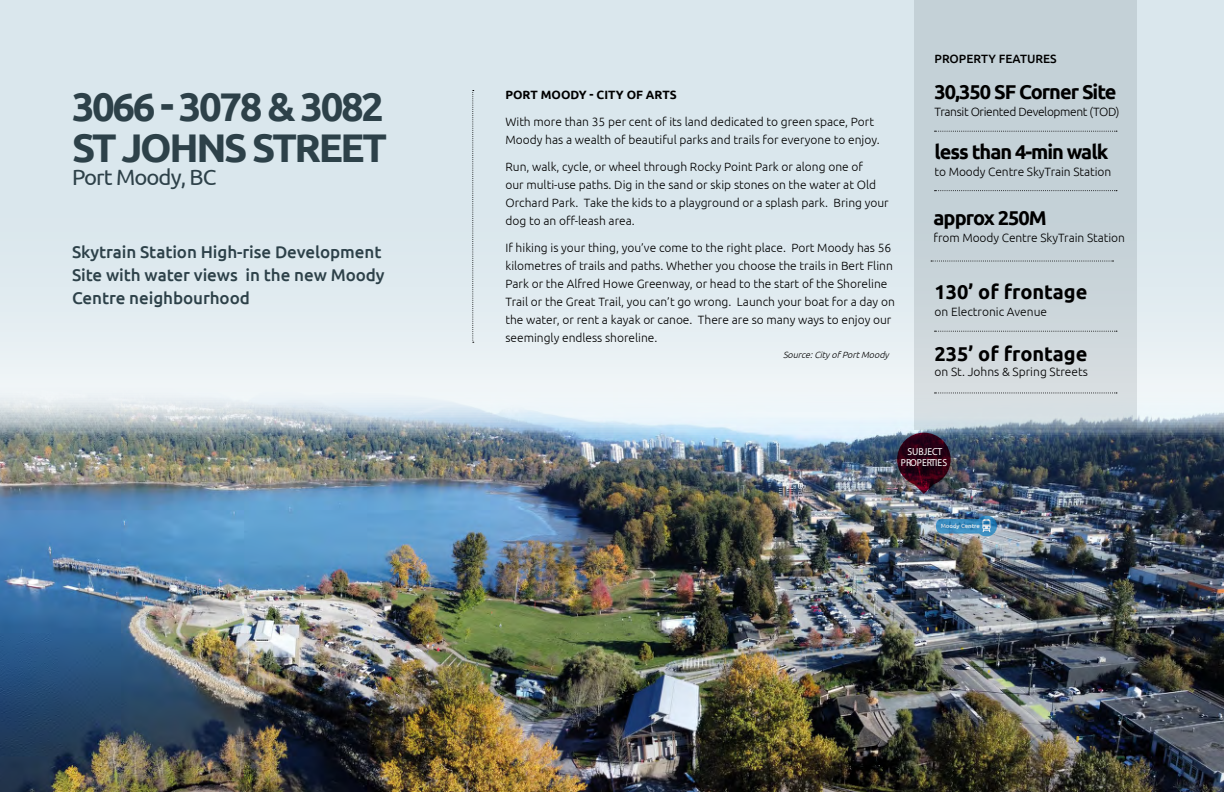
<style>
.page{position:relative;width:1224px;height:792px;background:#fff}
.page>*{position:absolute;margin:0;border:0;box-sizing:border-box;transform-origin:0 0}
.t1{font:700 40px/40.8px "Ubuntu";letter-spacing:-.06em;color:#2d4149}
.t2{font:22.1px "Ubuntu";letter-spacing:-.04em;color:#2d4149}
.t3{font:700 20px "Ubuntu";letter-spacing:-.05em;color:#000}
.t4{font:700 20px "Ubuntu";color:#000}
.t5{font:500 17px/23px "Ubuntu";letter-spacing:-.005em;color:#2d4149}
.t6{font:300 12px/18px "Ubuntu";color:#000}
.t7{font:300 12px "Ubuntu";letter-spacing:-.03em;color:#000}
.t8{font:700 12px "Ubuntu";color:#000}
.t9{font:500 12px "Ubuntu";color:#000}
.t10{font:10.2px/10.6px "Myriad Pro";color:#fff;text-align:center;scale:.95 1}
.t11{font:italic 300 9px "Ubuntu";color:#000}
.t12{font:500 6px "Ubuntu";letter-spacing:-.005em;color:#fff}
</style>
<div class="page">
<img style="left:0;top:549px;width:1224px;height:243px">
<img style="left:0;top:0;width:1224px;height:549px">
<svg style="left:472px;top:90px;width:2px;height:253px"></svg>
<div style="left:914px;top:0;width:223px;height:430px;background:linear-gradient(to bottom,#c1cfd5,#ced6db)"></div>
<svg style="left:935px;top:331px;width:182px;height:1px"></svg>
<svg style="left:931px;top:261px;width:183px;height:1px"></svg>
<svg style="left:936px;top:515px;width:62px;height:21px"></svg>
<svg style="left:897px;top:433px;width:53px;height:61px;background:#391c2e"></svg>
<h1 class="t1" style="left:72px;top:86px;width:317px">3066 - 3078 &amp; 3082<br>ST JOHNS STREET</h1>
<h2 class="t2" style="left:72px;top:163px;width:146px">Port Moody, BC</h2>
<h3 class="t5" style="left:72px;top:240px;width:314px">Skytrain Station High-rise Development<br>Site with water views in the new Moody<br>Centre neighbourhood</h3>
<p class="t8" style="left:505px;top:88px;width:173px">PORT MOODY - CITY OF ARTS</p>
<p class="t6" style="left:505px;top:113px;width:376px">With more than 35 per cent of its land dedicated to green space, Port<br>Moody has a wealth of beautiful parks and trails for everyone to enjoy.</p>
<p class="t6" style="left:505px;top:158px;width:385px">Run, walk, cycle, or wheel through Rocky Point Park or along one of<br>our multi-use paths. Dig in the sand or skip stones on the water at Old Orchard Park. Take the kids to a playground or a splash park. Bring your dog to an off-leash area.</p>
<p class="t6" style="left:505px;top:239px;width:391px">If hiking is your thing, you’ve come to the right place. Port Moody has 56 kilometres of trails and paths. Whether you choose the trails in Bert Flinn Park or the Alfred Howe Greenway, or head to the start of the Shoreline Trail or the Great Trail, you can’t go wrong. Launch your boat for a day on the water, or rent a kayak or canoe. There are so many ways to enjoy our seemingly endless shoreline.</p>
<p class="t11" style="left:783px;top:350px;width:107px">Source:City ofPortMoody</p>
<p class="t9" style="left:935px;top:51px;width:124px">PROPERTY FEATURES</p>
<h3 class="t3" style="left:935px;top:79px;width:184px">30,350 SF Corner Site</h3>
<p class="t7" style="left:935px;top:104px;width:187px">Transit Oriented Development (TOD)</p>
<h3 class="t3" style="left:935px;top:140px;width:175px">less than 4-min walk</h3>
<p class="t6" style="left:935px;top:163px;width:178px">to Moody Centre SkyTrain Station</p>
<h3 class="t3" style="left:934px;top:205px;width:115px">approx 250M</h3>
<p class="t6" style="left:934px;top:228px;width:193px">from Moody Centre SkyTrain Station</p>
<h3 class="t4" style="left:935px;top:280px;width:154px">130’ of frontage</h3>
<p class="t6" style="left:935px;top:302px;width:114px">on Electronic Avenue</p>
<h3 class="t4" style="left:935px;top:341px;width:154px">235’ of frontage</h3>
<p class="t6" style="left:935px;top:362px;width:155px">on St. Johns &amp; Spring Streets</p>
<p class="t10" style="left:901px;top:446px;width:50px">SUBJECT<br>PROPERTIES</p>
<p class="t12" style="left:941px;top:522px;width:41px">Moody Centre</p>
</div>
